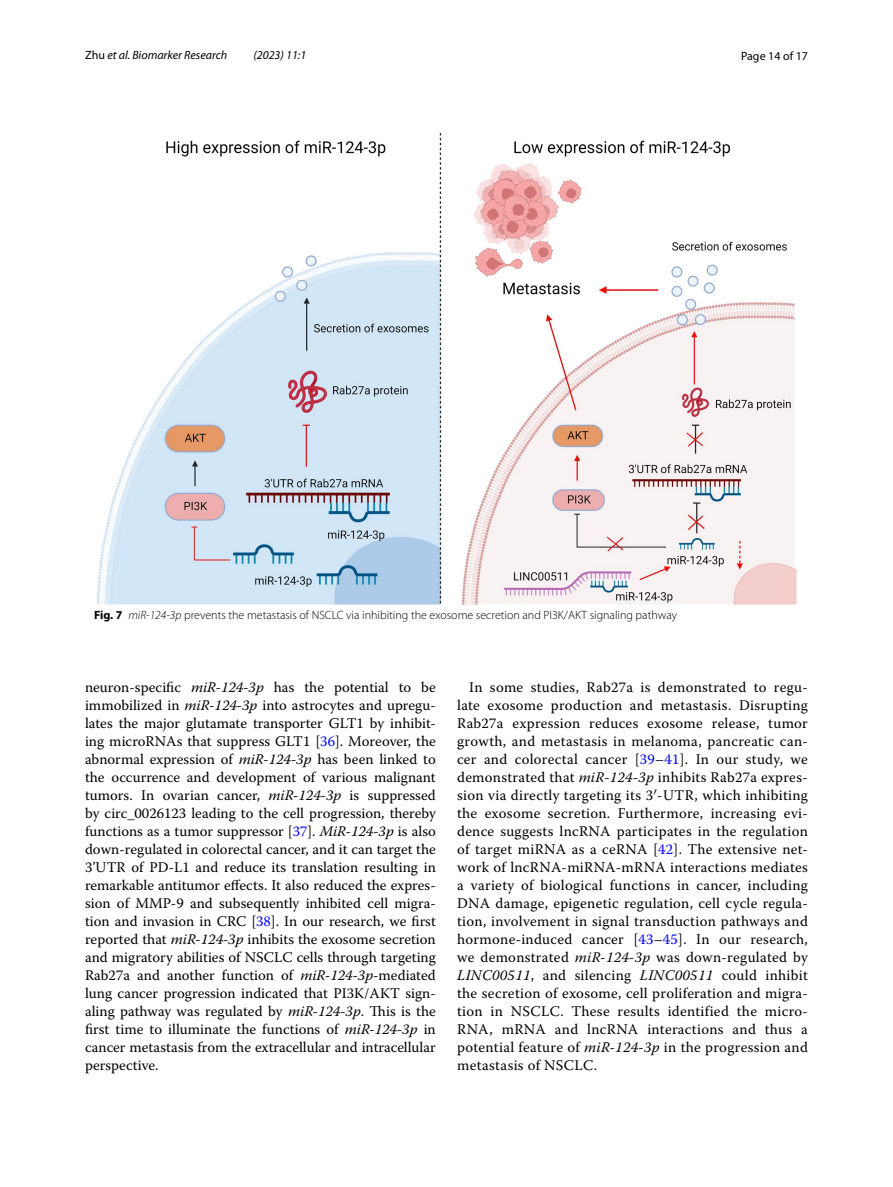
<style>
.page{position:relative;width:893px;height:1187px;background:#fff}
.page>*{position:absolute;margin:0;border:0;box-sizing:border-box;transform-origin:0 0}
.t1{font:14.7px/18px "Warnock Pro";letter-spacing:.015em;color:#000;text-align:justify}
.t2{font:300 12px "Myriad Pro";color:#000}
.t3{font:italic 12px "Myriad Pro";color:#000}
.t4{font:12px "Myriad Pro";color:#000}
.s1{font-style:normal}
.s2{font-weight:700}
.s3{font-style:italic}
.s4{color:#00f}
</style>
<div class="page">
<img style="left:96px;top:133px;width:701px;height:471px">
<p class="t3" style="left:85px;top:48px;width:144px"><span class="s1">Zhu</span> et al. Biomarker Research</p>
<p class="t3" style="left:253px;top:48px;width:54px">(2023) 11:1</p>
<p class="t4" style="left:741px;top:48px;width:68px">Page 14 of 17</p>
<p class="t2" style="left:94px;top:608px;width:584px"><span class="s2">Fig. 7</span> <span class="s3">miR-124-3p</span> prevents the metastasis of NSCLC via inhibiting the exosome secretion and PI3K/AKT signaling pathway</p>
<p class="t1" style="left:85px;top:677px;width:352px">neuron-specific <span class="s3">miR-124-3p</span> has the potential to be immobilized in <span class="s3">miR-124-3p</span> into astrocytes and upregu&shy;lates the major glutamate transporter GLT1 by inhibit&shy;ing microRNAs that suppress GLT1 [<span class="s4">36</span>]. Moreover, the abnormal expression of <span class="s3">miR-124-3p</span> has been linked to the occurrence and development of various malignant tumors. In ovarian cancer, <span class="s3">miR-124-3p</span> is suppressed by circ_0026123 leading to the cell progression, thereby functions as a tumor suppressor [<span class="s4">37</span>]. <span class="s3">MiR-124-3p</span> is also down-regulated in colorectal cancer, and it can target the 3’UTR of PD-L1 and reduce its translation resulting in remarkable antitumor effects. It also reduced the expres&shy;sion of MMP-9 and subsequently inhibited cell migra&shy;tion and invasion in CRC [<span class="s4">38</span>]. In our research, we first reported that <span class="s3">miR-124-3p</span> inhibits the exosome secretion and migratory abilities of NSCLC cells through targeting Rab27a and another function of <span class="s3">miR-124-3p</span>-mediated lung cancer progression indicated that PI3K/AKT sign&shy;aling pathway was regulated by <span class="s3">miR-124-3p</span>. This is the first time to illuminate the functions of <span class="s3">miR-124-3p</span> in cancer metastasis from the extracellular and intracellular perspective.</p>
<p class="t1" style="left:457px;top:677px;width:352px;text-indent:12px">In some studies, Rab27a is demonstrated to regu&shy;late exosome production and metastasis. Disrupting Rab27a expression reduces exosome release, tumor growth, and metastasis in melanoma, pancreatic can&shy;cer and colorectal cancer [<span class="s4">39</span>–<span class="s4">41</span>]. In our study, we demonstrated that <span class="s3">miR-124-3p</span> inhibits Rab27a expres&shy;sion via directly targeting its 3 -UTR, which inhibiting the exosome secretion. Furthermore, increasing evi&shy;dence suggests lncRNA participates in the regulation of target miRNA as a ceRNA [<span class="s4">42</span>]. The extensive net&shy;work of lncRNA-miRNA-mRNA interactions mediates a variety of biological functions in cancer, including DNA damage, epigenetic regulation, cell cycle regula&shy;tion, involvement in signal transduction pathways and hormone-induced cancer [<span class="s4">43</span>–<span class="s4">45</span>]. In our research, we demonstrated <span class="s3">miR-124-3p</span> was down-regulated by <span class="s3">LINC00511</span>, and silencing <span class="s3">LINC00511</span> could inhibit the secretion of exosome, cell proliferation and migra&shy;tion in NSCLC. These results identified the micro-RNA, mRNA and lncRNA interactions and thus a potential feature of <span class="s3">miR-124-3p</span> in the progression and metastasis of NSCLC.</p>
</div>
